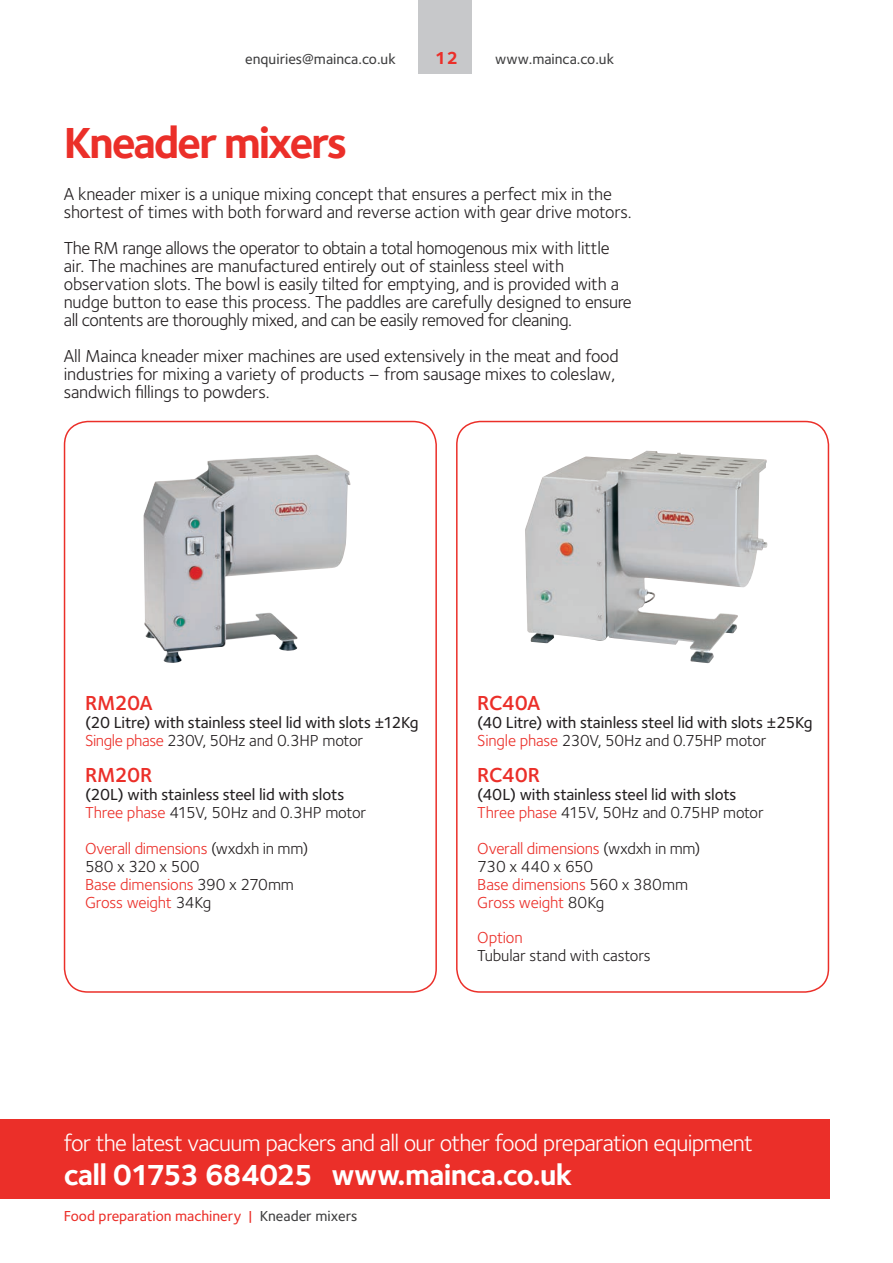
<style>
.page{position:relative;width:893px;height:1263px;background:#fff}
.page>*{position:absolute;margin:0;border:0;box-sizing:border-box;transform-origin:0 0}
.t1{font:700 45px "Foundry Sterling";letter-spacing:-.05em;color:#eb2f29}
.t2{font:700 30px "Foundry Sterling";letter-spacing:-.025em;color:#fff}
.t3{font:24px "Foundry Sterling";letter-spacing:-.03em;color:#fff}
.t4{font:600 21px "Foundry Sterling";letter-spacing:-.02em;color:#eb2f29}
.t5{font:18px/18px "Foundry Sterling";letter-spacing:-.01em;color:#231f20}
.t6{font:700 18px "Foundry Sterling";color:#eb2f29}
.t7{font:500 16.5px/18px "Foundry Sterling";letter-spacing:-.01em;color:#231f20}
.t8{font:16.5px/18px "Foundry Sterling";letter-spacing:-.015em;color:#eb2f29}
.t9{font:16.5px "Foundry Sterling";letter-spacing:-.01em;color:#231f20}
.t10{font:500 15px "Foundry Sterling";color:#3e3e3f}
.t11{font:500 15px "Foundry Sterling";color:#eb2f29}
.s1{font-weight:400;color:#eb2f29}
.s2{font-weight:400}
.s3{color:#231f20}
.s4{color:#3e3e3f}
</style>
<div class="page">
<div style="left:419px;top:0;width:53px;height:74px;background:#c7c8ca"></div>
<div style="left:64px;top:421px;width:373px;height:572px;border:2px solid #eb2f29;border-radius:23px"></div>
<div style="left:456px;top:421px;width:373px;height:572px;border:2px solid #eb2f29;border-radius:23px"></div>
<img style="left:143px;top:454px;width:208px;height:209px">
<img style="left:525px;top:452px;width:242px;height:211px">
<div style="left:0;top:1119px;width:829px;height:80px;background:#eb2f29"></div>
<p class="t10" style="left:245px;top:48px;width:152px">enquiries@mainca.co.uk</p>
<p class="t6" style="left:435px;top:45px;width:25px">12</p>
<p class="t10" style="left:495px;top:48px;width:120px">www.mainca.co.uk</p>
<h1 class="t1" style="left:64px;top:111px;width:285px">Kneader mixers</h1>
<p class="t5" style="left:64px;top:184px;width:569px">A kneader mixer is a unique mixing concept that ensures a perfect mix in the shortest of times with both forward and reverse action with gear drive motors.</p>
<p class="t5" style="left:64px;top:238px;width:569px">The RM range allows the operator to obtain a total homogenous mix with little air. The machines are manufactured entirely out of stainless steel with observation slots. The bowl is easily tilted for emptying, and is provided with a nudge button to ease this process. The paddles are carefully designed to ensure all contents are thoroughly mixed, and can be easily removed for cleaning.</p>
<p class="t5" style="left:64px;top:346px;width:557px">All Mainca kneader mixer machines are used extensively in the meat and food industries for mixing a variety of products – from sausage mixes to coleslaw, sandwich fillings to powders.</p>
<p class="t4" style="left:85px;top:688px;width:69px">RM20A</p>
<p class="t7" style="left:85px;top:713px;width:335px">(20 Litre) with stainless steel lid with slots ±12Kg<br><span class="s1">Single phase</span> <span class="s2">230V, 50Hz and 0.3HP motor</span></p>
<p class="t4" style="left:85px;top:760px;width:69px">RM20R</p>
<p class="t7" style="left:85px;top:785px;width:283px">(20L) with stainless steel lid with slots<br><span class="s1">Three phase</span> <span class="s2">415V, 50Hz and 0.3HP motor</span></p>
<p class="t8" style="left:85px;top:839px;width:225px">Overall dimensions <span class="s3">(wxdxh in mm)<br>580 x 320 x 500<br></span>Base dimensions <span class="s3">390 x 270mm<br></span>Gross weight <span class="s3">34Kg</span></p>
<p class="t4" style="left:477px;top:688px;width:65px">RC40A</p>
<p class="t7" style="left:477px;top:713px;width:337px">(40 Litre) with stainless steel lid with slots ±25Kg<br><span class="s1">Single phase</span> <span class="s2">230V, 50Hz and 0.75HP motor</span></p>
<p class="t4" style="left:477px;top:760px;width:64px">RC40R</p>
<p class="t7" style="left:477px;top:785px;width:288px">(40L) with stainless steel lid with slots<br><span class="s1">Three phase</span> <span class="s2">415V, 50Hz and 0.75HP motor</span></p>
<p class="t8" style="left:477px;top:839px;width:225px">Overall dimensions <span class="s3">(wxdxh in mm)<br>730 x 440 x 650<br></span>Base dimensions <span class="s3">560 x 380mm<br></span>Gross weight <span class="s3">80Kg</span></p>
<p class="t8" style="left:477px;top:928px;width:47px">Option</p>
<p class="t9" style="left:477px;top:944px;width:175px">Tubular stand with castors</p>
<h3 class="t3" style="left:64px;top:1126px;width:691px">for the latest vacuum packers and all our other food preparation equipment</h3>
<h2 class="t2" style="left:64px;top:1154px;width:510px">call 01753 684025 www.mainca.co.uk</h2>
<p class="t11" style="left:64px;top:1206px;width:295px">Food preparation machinery | <span class="s4">Kneader mixers</span></p>
</div>
